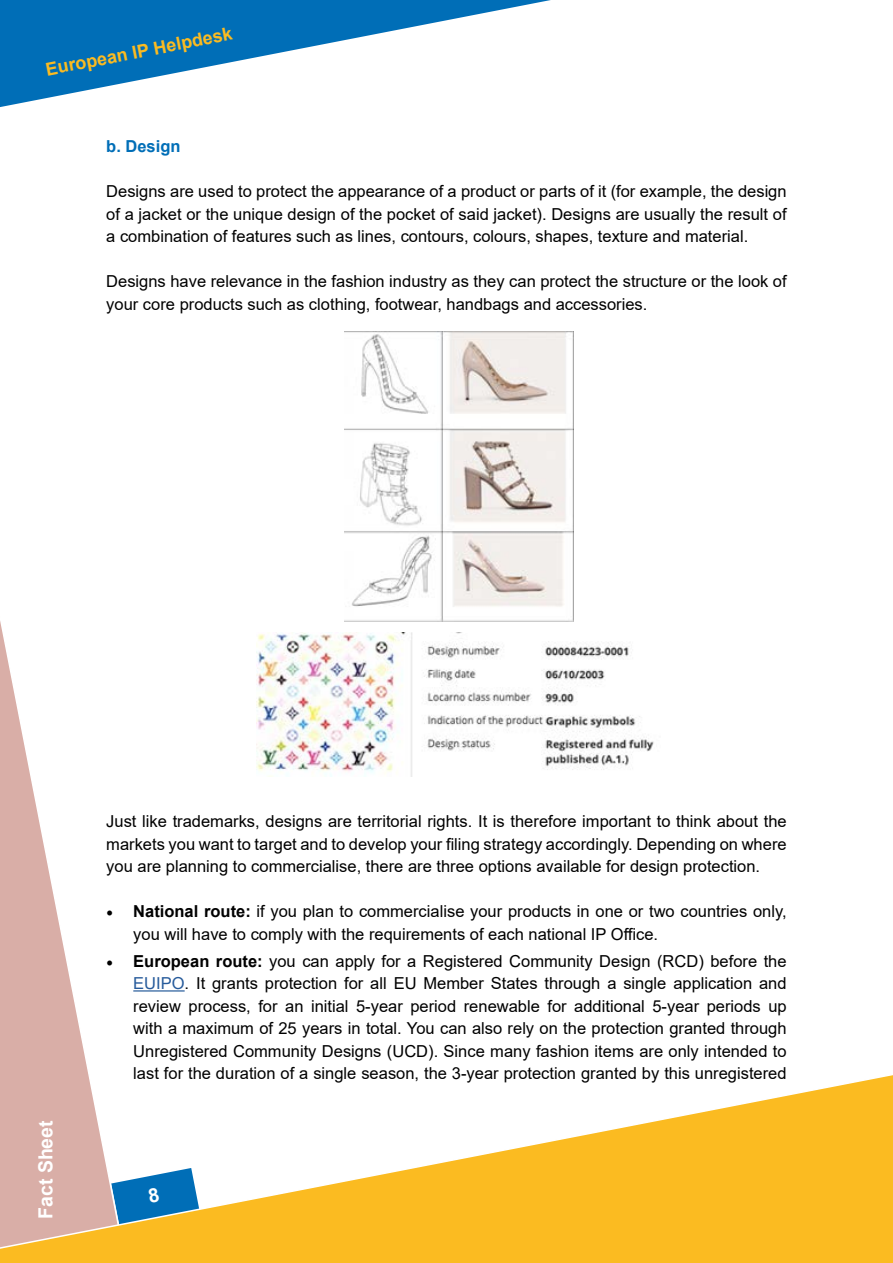
<style>
.page{position:relative;width:893px;height:1263px;background:#fff}
.page>*{position:absolute;margin:0;border:0;box-sizing:border-box;transform-origin:0 0}
.t1{font:700 19.5px "Arial";color:#fff}
.t2{font:700 18px "Arial";color:#fbbb21}
.t3{font:16.5px/22.5px "Arial";color:#000;text-align:justify}
.t4{font:700 16.5px "Arial";color:#006eb7}
.s1{font-family:"Minion Pro";font-weight:700;font-size:18px}
.s2{font-weight:700}
.s3{color:#275b9b}
</style>
<div class="page">
<svg style="left:0;top:621px;width:87px;height:444px"></svg>
<svg style="left:0;top:1065px;width:893px;height:198px"></svg>
<svg style="left:0;top:0;width:551px;height:107px"></svg>
<hr style="left:133px;top:990px;width:52px;height:1px;background:#275b9b">
<img style="left:344px;top:331px;width:229px;height:290px">
<img style="left:256px;top:632px;width:398px;height:144px">
<svg style="left:111px;top:1168px;width:88px;height:58px"></svg>
<p class="t2" style="left:44px;top:57px;width:191px;rotate:-11deg">European IP Helpdesk</p>
<p class="t4" style="left:106px;top:135px;width:76px">b. Design</p>
<p class="t3" style="left:106px;top:180px;width:682px">Designs are used to protect the appearance of a product or parts of it (for example, the design of a jacket or the unique design of the pocket of said jacket). Designs are usually the result of a combination of features such as lines, contours, colours, shapes, texture and material.</p>
<p class="t3" style="left:106px;top:270px;width:682px">Designs have relevance in the fashion industry as they can protect the structure or the look of your core products such as clothing, footwear, handbags and accessories.</p>
<p class="t1" style="left:32px;top:1219px;width:100px;rotate:-90deg">Fact Sheet</p>
<p class="t3" style="left:106px;top:810px;width:682px">Just like trademarks, designs are territorial rights. It is therefore important to think about the markets you want to target and to develop your filing strategy accordingly. Depending on where you are planning to commercialise, there are three options available for design protection.</p>
<p class="t3" style="left:133px;top:900px;width:655px;text-indent:-27px"><span class="s1">•</span> <span class="s2">National route:</span> if you plan to commercialise your products in one or two countries only, you will have to comply with the requirements of each national IP Office.</p>
<p class="t3" style="left:133px;top:949px;width:655px;text-indent:-27px"><span class="s1">•</span> <span class="s2">European route:</span> you can apply for a Registered Community Design (RCD) before the <span class="s3">EUIPO</span>. It grants protection for all EU Member States through a single application and review process, for an initial 5-year period renewable for additional 5-year periods up with a maximum of 25 years in total. You can also rely on the protection granted through Unregistered Community Designs (UCD). Since many fashion items are only intended to last for the duration of a single season, the 3-year protection granted by this unregistered</p>
</div>
